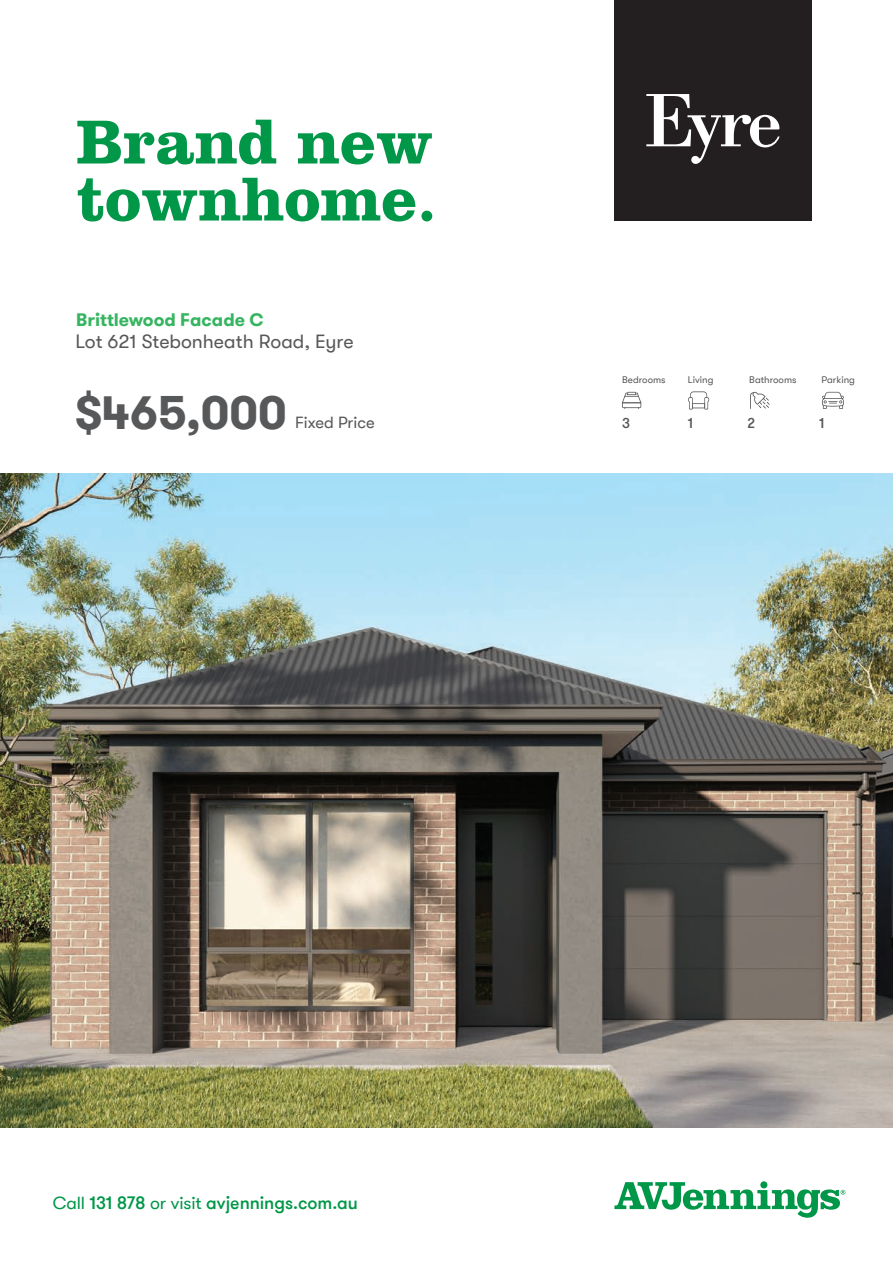
<style>
.page{position:relative;width:893px;height:1263px;background:#fff}
.page>*{position:absolute;margin:0;border:0;box-sizing:border-box;transform-origin:0 0}
.t1{font:64.5px/57px "Clarendon For AV Jennings";color:#009748}
.t2{font:700 46.5px "GT Walsheim Pro";color:#57585a}
.t3{font:19.5px "GT Walsheim";color:#57585a}
.t4{font:700 18px "GT Walsheim Pro";color:#36b560}
.t5{font:500 17.85px "GT Walsheim Pro";letter-spacing:-.005em;color:#009748}
.t6{font:16.5px "GT Walsheim";color:#57585a}
.t7{font:500 14.25px "GT Walsheim Pro";color:#57585a}
.t8{font:9.75px "GT Walsheim";color:#57585a}
.s1{font-family:"GT Walsheim";font-weight:400}
</style>
<div class="page">
<svg style="left:622px;top:392px;width:19px;height:17px"></svg>
<svg style="left:750px;top:392px;width:20px;height:17px"></svg>
<svg style="left:822px;top:392px;width:22px;height:17px"></svg>
<div style="left:614px;top:0;width:198px;height:220px;background:#231f20"></div>
<svg style="left:646px;top:94px;width:134px;height:70px"></svg>
<svg style="left:614px;top:1181px;width:231px;height:37px"></svg>
<svg style="left:688px;top:391px;width:21px;height:18px"></svg>
<img style="left:0;top:474px;width:893px;height:654px">
<h1 class="t1" style="left:77px;top:113px;width:362px">Brand new townhome.</h1>
<p class="t4" style="left:76px;top:307px;width:189px">Brittlewood Facade C</p>
<p class="t3" style="left:75px;top:330px;width:280px">Lot 621 Stebonheath Road, Eyre</p>
<h2 class="t2" style="left:73px;top:382px;width:215px">$465,000</h2>
<p class="t6" style="left:295px;top:413px;width:81px">Fixed Price</p>
<p class="t8" style="left:622px;top:374px;width:45px">Bedrooms</p>
<p class="t8" style="left:688px;top:374px;width:27px">Living</p>
<p class="t8" style="left:749px;top:374px;width:49px">Bathrooms</p>
<p class="t8" style="left:821px;top:374px;width:35px">Parking</p>
<p class="t7" style="left:622px;top:414px;width:10px">3</p>
<p class="t7" style="left:688px;top:414px;width:7px">1</p>
<p class="t7" style="left:748px;top:414px;width:9px">2</p>
<p class="t7" style="left:819px;top:414px;width:7px">1</p>
<p class="t5" style="left:53px;top:1191px;width:307px"><span class="s1">Call</span> 131 878 <span class="s1">or visit</span> avjennings.com.au</p>
</div>
